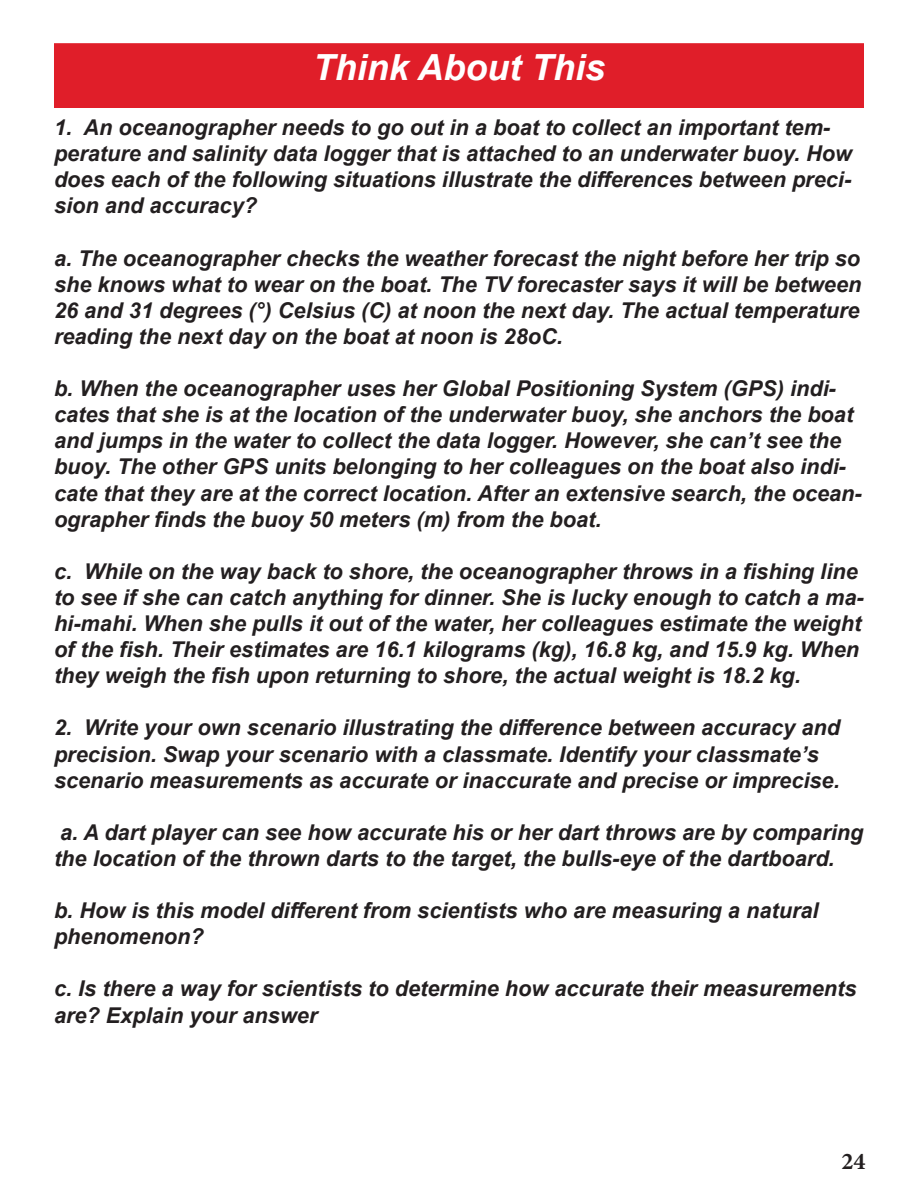
<style>
.page{position:relative;width:918px;height:1188px;background:#fff}
.page>*{position:absolute;margin:0;border:0;box-sizing:border-box;transform-origin:0 0}
.Concept_Review{font:italic 700 36px "Arial";color:#fff}
.t1{font:700 24px "Minion Pro";color:#231f20}
.Concept_Review_Quest{font:italic 700 21.75px/26.1px "Arial";color:#231f20}
</style>
<div class="page">
<div style="left:54px;top:43px;width:810px;height:65px;background:#e01e29;border:2px solid #e01e29"></div>
<p class="Concept_Review" style="left:313px;top:44px;width:294px">Think About This</p>
<p class="Concept_Review_Quest" style="left:54px;top:115px;width:800px">1. An oceanographer needs to go out in a boat to collect an important tem&shy;perature and salinity data logger that is attached to an underwater buoy. How does each of the following situations illustrate the differences between preci&shy;sion and accuracy?</p>
<p class="Concept_Review_Quest" style="left:54px;top:246px;width:809px;text-align:justify">a. The oceanographer checks the weather forecast the night before her trip so she knows what to wear on the boat. The TV forecaster says it will be between 26 and 31 degrees (°) Celsius (C) at noon the next day. The actual temperature reading the next day on the boat at noon is 28oC.</p>
<p class="Concept_Review_Quest" style="left:54px;top:376px;width:809px">b. When the oceanographer uses her Global Positioning System (GPS) indi&shy;cates that she is at the location of the underwater buoy, she anchors the boat and jumps in the water to collect the data logger. However, she can’t see the buoy. The other GPS units belonging to her colleagues on the boat also indi&shy;cate that they are at the correct location. After an extensive search, the ocean&shy;ographer finds the buoy 50 meters (m) from the boat.</p>
<p class="Concept_Review_Quest" style="left:54px;top:559px;width:811px">c. While on the way back to shore, the oceanographer throws in a fishing line to see if she can catch anything for dinner. She is lucky enough to catch a ma&shy;hi-mahi. When she pulls it out of the water, her colleagues estimate the weight of the fish. Their estimates are 16.1 kilograms (kg), 16.8 kg, and 15.9 kg. When they weigh the fish upon returning to shore, the actual weight is 18.2 kg.</p>
<p class="Concept_Review_Quest" style="left:54px;top:715px;width:788px">2. Write your own scenario illustrating the difference between accuracy and precision. Swap your scenario with a classmate. Identify your classmate’s scenario measurements as accurate or inaccurate and precise or imprecise.</p>
<p class="Concept_Review_Quest" style="left:54px;top:820px;width:811px">a. A dart player can see how accurate his or her dart throws are by comparing the location of the thrown darts to the target, the bulls-eye of the dartboard.</p>
<p class="Concept_Review_Quest" style="left:54px;top:898px;width:766px">b. How is this model different from scientists who are measuring a natural phenomenon?</p>
<p class="Concept_Review_Quest" style="left:54px;top:976px;width:804px">c. Is there a way for scientists to determine how accurate their measurements are? Explain your answer</p>
<p class="t1" style="left:842px;top:1145px;width:25px">24</p>
</div>
